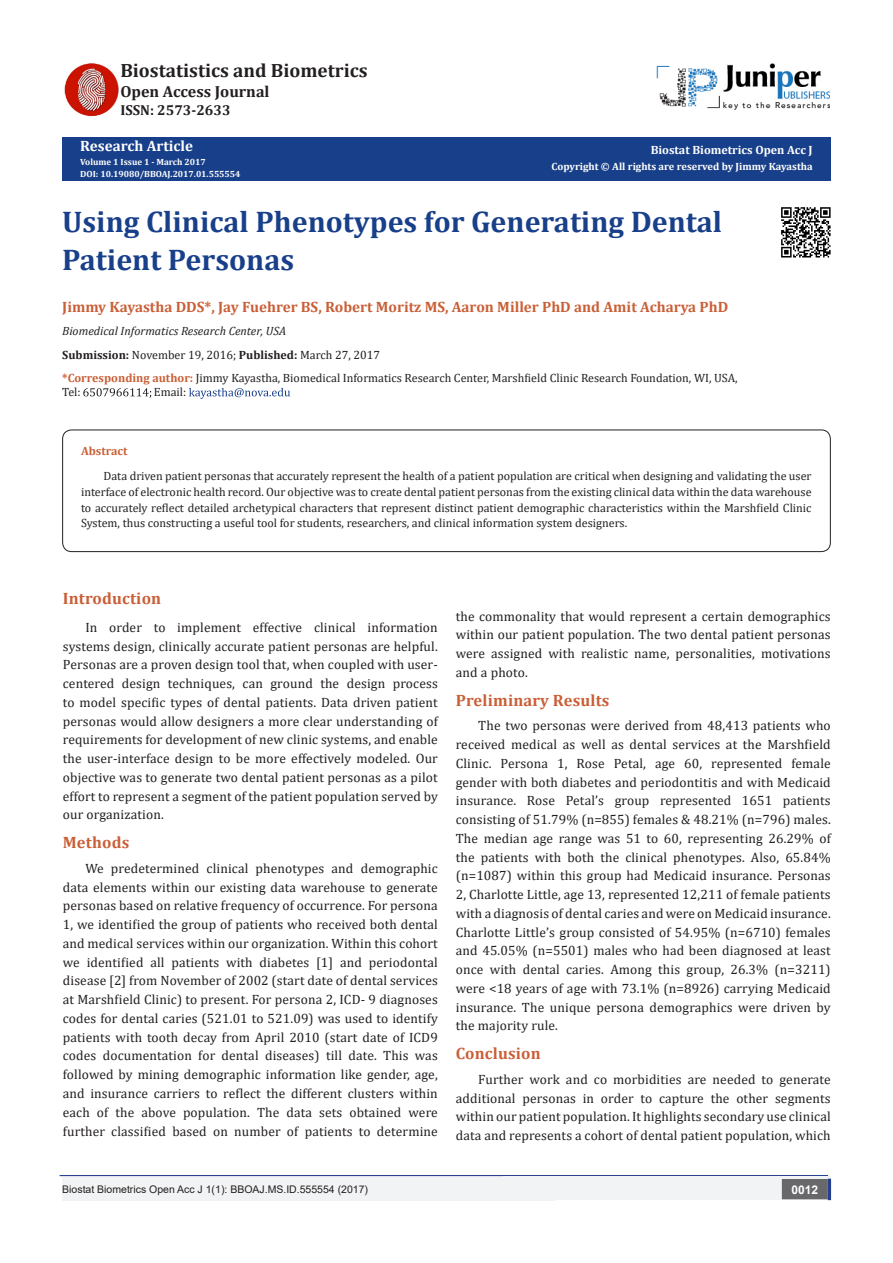
<style>
.page{position:relative;width:893px;height:1263px;background:#fff}
.page>*{position:absolute;margin:0;border:0;box-sizing:border-box;transform-origin:0 0}
.t1{font:700 30px "Cambria";color:#183f89}
.t2{font:700 19.2px "Cambria";color:#231f20}
.t3{font:700 16.5px "Cambria";letter-spacing:.01em;color:#ca5f37}
.t4{font:700 16.05px "Cambria";color:#231f20}
.t5{font:700 15px "Cambria";color:#ca5f37}
.t6{font:700 15px "Cambria";color:#fff}
.t7{font:700 14.4px "Cambria";color:#231f20}
.t8{font:13.5px/18.8px "Cambria";letter-spacing:.01em;color:#231f20;text-align:justify}
.t9{font:12px/15.8px "Cambria";color:#231f20}
.t10{font:italic 12px "Cambria";color:#231f20}
.t11{font:700 12px "Cambria";color:#fff}
.t12{font:700 12px "Cambria";color:#ca6035}
.t13{font:700 12px "Arial";color:#fff}
.t14{font:10.5px "Arial";color:#231f20}
.t15{font:700 10.5px "Cambria";color:#fff}
.t16{font:700 9px "Cambria";color:#fff}
.s1{color:#fffefc}
.s2{font-weight:700}
.s3{font-weight:700;color:#ca5f37}
</style>
<div class="page">
<div style="left:62px;top:137px;width:769px;height:44px;background:#183f89"></div>
<svg style="left:83px;top:388px;width:68px;height:10px"></svg>
<svg style="left:189px;top:388px;width:101px;height:11px"></svg>
<hr style="left:60px;top:1175px;width:768px;height:1px;background:#253f8e">
<div style="left:62px;top:1177px;width:494px;height:24px;background:#f2f3f4"></div>
<div style="left:503px;top:1177px;width:328px;height:23px;background:#f2f3f4"></div>
<div style="left:783px;top:1180px;width:44px;height:18px;background:#68676a"></div>
<div style="left:782px;top:1179px;width:46px;height:20px;border:2px solid #68676a"></div>
<hr style="left:828px;top:1179px;width:3px;height:21px;background:#253f8e">
<div style="left:62px;top:430px;width:769px;height:122px;border:1px solid #231f20;border-radius:9px"></div>
<img style="left:781px;top:207px;width:50px;height:51px">
<img style="left:657px;top:63px;width:173px;height:47px">
<img style="left:64px;top:63px;width:55px;height:53px">
<p class="t2" style="left:120px;top:57px;width:249px">Biostatistics and Biometrics</p>
<p class="t4" style="left:120px;top:80px;width:151px">Open Access Journal</p>
<p class="t7" style="left:120px;top:100px;width:112px">ISSN: 2573-2633</p>
<p class="t6" style="left:80px;top:135px;width:114px">Research Article</p>
<p class="t16" style="left:80px;top:155px;width:127px">Volume 1 Issue 1 - March 2017</p>
<p class="t16" style="left:80px;top:168px;width:162px"><span class="s1">DOI:</span> 10.19080/BBOAJ.2017.01.555554</p>
<p class="t11" style="left:651px;top:142px;width:164px">Biostat Biometrics Open Acc J</p>
<p class="t15" style="left:551px;top:159px;width:263px">Copyright © All rights are reserved by Jimmy Kayastha</p>
<p class="t1" style="left:62px;top:201px;width:661px">Using Clinical Phenotypes for Generating Dental</p>
<p class="t1" style="left:62px;top:238px;width:233px">Patient Personas</p>
<p class="t5" style="left:62px;top:296px;width:668px">Jimmy Kayastha DDS*, Jay Fuehrer BS, Robert Moritz MS, Aaron Miller PhD and Amit Acharya PhD</p>
<p class="t10" style="left:62px;top:323px;width:225px">Biomedical Informatics Research Center, USA</p>
<p class="t9" style="left:62px;top:346px;width:319px"><span class="s2">Submission:</span> November 19, 2016; <span class="s2">Published:</span> March 27, 2017</p>
<p class="t9" style="left:62px;top:371px;width:677px;line-height:14.4px"><span class="s3">*Corresponding author:</span> Jimmy Kayastha, Biomedical Informatics Research Center, Marshfield Clinic Research Foundation, WI, USA,<br>Tel:</p>
<p class="t9" style="left:154px;top:384px;width:34px">Email:</p>
<p class="t12" style="left:81px;top:443px;width:48px">Abstract</p>
<p class="t9" style="left:81px;top:468px;width:732px;text-align:justify;text-indent:22px">Data driven patient personas that accurately represent the health of a patient population are critical when designing and validating the user interface of electronic health record. Our objective was to create dental patient personas from the existing clinical data within the data warehouse to accurately reflect detailed archetypical characters that represent distinct patient demographic characteristics within the Marshfield Clinic System, thus constructing a useful tool for students, researchers, and clinical information system designers.</p>
<p class="t3" style="left:63px;top:587px;width:100px">Introduction</p>
<p class="t8" style="left:63px;top:618px;width:376px;text-indent:22px">In order to implement effective clinical information systems design, clinically accurate patient personas are helpful.<br>Personas are a proven design tool that, when coupled with user&shy;centered design techniques, can ground the design process to model specific types of dental patients. Data driven patient personas would allow designers a more clear understanding of requirements for development of new clinic systems, and enable the user-interface design to be more effectively modeled. Our objective was to generate two dental patient personas as a pilot effort to represent a segment of the patient population served by our organization.</p>
<p class="t3" style="left:63px;top:831px;width:68px">Methods</p>
<p class="t8" style="left:63px;top:859px;width:376px;text-indent:22px">We predetermined clinical phenotypes and demographic data elements within our existing data warehouse to generate personas based on relative frequency of occurrence. For persona 1, we identified the group of patients who received both dental and medical services within our organization. Within this cohort we identified all patients with diabetes [1] and periodontal disease [2] from November of 2002 (start date of dental services at Marshfield Clinic) to present. For persona 2, ICD- 9 diagnoses codes for dental caries (521.01 to 521.09) was used to identify patients with tooth decay from April 2010 (start date of ICD9 codes documentation for dental diseases) till date. This was followed by mining demographic information like gender, age, and insurance carriers to reflect the different clusters within each of the above population. The data sets obtained were further classified based on number of patients to determine</p>
<p class="t8" style="left:456px;top:606px;width:376px">the commonality that would represent a certain demographics within our patient population. The two dental patient personas were assigned with realistic name, personalities, motivations and a photo.</p>
<p class="t3" style="left:456px;top:688px;width:155px">Preliminary Results</p>
<p class="t8" style="left:456px;top:716px;width:376px;text-indent:22px">The two personas were derived from 48,413 patients who received medical as well as dental services at the Marshfield Clinic. Persona 1, Rose Petal, age 60, represented female gender with both diabetes and periodontitis and with Medicaid insurance. Rose Petal’s group represented 1651 patients consisting of 51.79% (n=855) females &amp; 48.21% (n=796) males.<br>The median age range was 51 to 60, representing 26.29% of the patients with both the clinical phenotypes. Also, 65.84% (n=1087) within this group had Medicaid insurance. Personas 2, Charlotte Little, age 13, represented 12,211 of female patients with a diagnosis of dental caries and were on Medicaid insurance.<br>Charlotte Little’s group consisted of 54.95% (n=6710) females and 45.05% (n=5501) males who had been diagnosed at least once with dental caries. Among this group, 26.3% (n=3211) were &lt;18 years of age with 73.1% (n=8926) carrying Medicaid insurance. The unique persona demographics were driven by the majority rule.</p>
<p class="t3" style="left:456px;top:1042px;width:86px">Conclusion</p>
<p class="t8" style="left:456px;top:1070px;width:376px;text-indent:22px">Further work and co morbidities are needed to generate additional personas in order to capture the other segments within our patient population. It highlights secondary use clinical data and represents a cohort of dental patient population, which</p>
<p class="t14" style="left:62px;top:1182px;width:307px">Biostat Biometrics Open Acc J 1(1): BBOAJ.MS.ID.555554 (2017)</p>
<p class="t13" style="left:791px;top:1181px;width:28px">0012</p>
</div>
